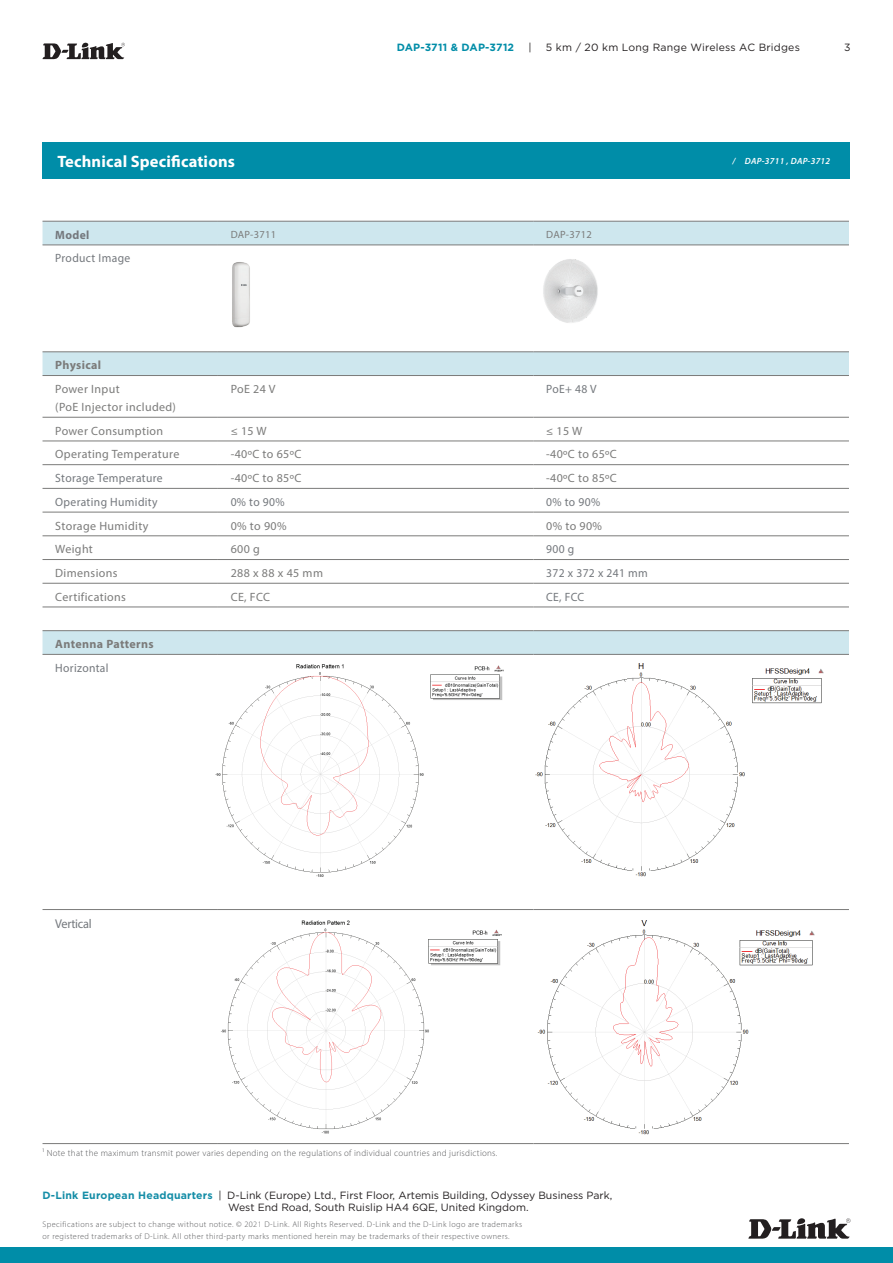
<style>
.page{position:relative;width:893px;height:1263px;background:#fff}
.page>*{position:absolute;margin:0;border:0;box-sizing:border-box;transform-origin:0 0}
.t1{font:700 16.5px "Myriad Pro";letter-spacing:.01em;color:#fff}
.t2{font:12.75px "Myriad Pro";letter-spacing:-.02em;color:#74787d}
.t3{font:12px/18px "Myriad Pro";letter-spacing:.03em;color:#7b7b7a}
.t4{font:12px "Myriad Pro";letter-spacing:.03em;color:#74787d}
.t5{font:700 12px "Myriad Pro";letter-spacing:.03em;color:#7b7b7a}
.t6{font:700 12px "Myriad Pro";letter-spacing:.03em;color:#74787d}
.t7{font:10.5px/12.6px "Gotham";color:#231f20}
.t8{font:10.5px "Gotham";letter-spacing:.02em;color:#231f20}
.t9{font:700 10.5px "Gotham";letter-spacing:.02em;color:#008da8}
.t10{font:10.5px "Myriad Pro";letter-spacing:.03em;color:#7b7b7a}
.t11{font:300 9px "Myriad Pro";letter-spacing:.03em;color:#57585a}
.t12{font:italic 600 9px "Myriad Pro";letter-spacing:.03em;color:#fff}
.t13{font:300 8.25px/12px "Myriad Pro";letter-spacing:.05em;color:#57585a}
.s1{font-weight:700;color:#148da7}
</style>
<div class="page">
<svg style="left:42px;top:43px;width:83px;height:16px"></svg>
<div style="left:0;top:1248px;width:893px;height:15px;background:#008da8"></div>
<svg style="left:43px;top:222px;width:806px;height:432px"></svg>
<svg style="left:43px;top:246px;width:175px;height:408px"></svg>
<hr style="left:43px;top:221px;width:175px;height:1px;background:#7b7b7a">
<hr style="left:218px;top:221px;width:315px;height:1px;background:#7b7b7a">
<hr style="left:533px;top:221px;width:316px;height:1px;background:#7b7b7a">
<hr style="left:43px;top:245px;width:175px;height:1px;background:#7b7b7a">
<hr style="left:218px;top:245px;width:315px;height:1px;background:#7b7b7a">
<hr style="left:533px;top:245px;width:316px;height:1px;background:#7b7b7a">
<hr style="left:43px;top:630px;width:175px;height:1px;background:#7b7b7a">
<hr style="left:218px;top:630px;width:315px;height:1px;background:#7b7b7a">
<hr style="left:533px;top:630px;width:316px;height:1px;background:#7b7b7a">
<hr style="left:43px;top:654px;width:175px;height:1px;background:#7b7b7a">
<hr style="left:218px;top:654px;width:315px;height:1px;background:#7b7b7a">
<hr style="left:533px;top:654px;width:316px;height:1px;background:#7b7b7a">
<hr style="left:43px;top:909px;width:175px;height:1px;background:#7b7b7a">
<hr style="left:218px;top:909px;width:315px;height:1px;background:#7b7b7a">
<hr style="left:533px;top:909px;width:316px;height:1px;background:#7b7b7a">
<hr style="left:43px;top:1143px;width:175px;height:1px;background:#7b7b7a">
<hr style="left:218px;top:1143px;width:315px;height:1px;background:#7b7b7a">
<hr style="left:533px;top:1143px;width:316px;height:1px;background:#7b7b7a">
<hr style="left:218px;top:583px;width:315px;height:1px;background:#7b7b7a">
<hr style="left:533px;top:583px;width:316px;height:1px;background:#7b7b7a">
<hr style="left:218px;top:607px;width:315px;height:1px;background:#7b7b7a">
<hr style="left:533px;top:607px;width:316px;height:1px;background:#7b7b7a">
<hr style="left:218px;top:512px;width:315px;height:1px;background:#7b7b7a">
<hr style="left:533px;top:512px;width:316px;height:1px;background:#7b7b7a">
<hr style="left:218px;top:535px;width:315px;height:1px;background:#7b7b7a">
<hr style="left:533px;top:535px;width:316px;height:1px;background:#7b7b7a">
<hr style="left:218px;top:464px;width:315px;height:1px;background:#7b7b7a">
<hr style="left:533px;top:464px;width:316px;height:1px;background:#7b7b7a">
<hr style="left:218px;top:488px;width:315px;height:1px;background:#7b7b7a">
<hr style="left:533px;top:488px;width:316px;height:1px;background:#7b7b7a">
<hr style="left:218px;top:417px;width:315px;height:1px;background:#7b7b7a">
<hr style="left:533px;top:417px;width:316px;height:1px;background:#7b7b7a">
<hr style="left:218px;top:441px;width:315px;height:1px;background:#7b7b7a">
<hr style="left:533px;top:441px;width:316px;height:1px;background:#7b7b7a">
<hr style="left:43px;top:352px;width:175px;height:1px;background:#7b7b7a">
<hr style="left:218px;top:352px;width:315px;height:1px;background:#7b7b7a">
<hr style="left:533px;top:352px;width:316px;height:1px;background:#7b7b7a">
<hr style="left:43px;top:375px;width:175px;height:1px;background:#7b7b7a">
<hr style="left:218px;top:375px;width:315px;height:1px;background:#7b7b7a">
<hr style="left:533px;top:375px;width:316px;height:1px;background:#7b7b7a">
<hr style="left:43px;top:417px;width:175px;height:1px;background:#7b7b7a">
<hr style="left:43px;top:441px;width:175px;height:1px;background:#7b7b7a">
<hr style="left:43px;top:464px;width:175px;height:1px;background:#7b7b7a">
<hr style="left:43px;top:488px;width:175px;height:1px;background:#7b7b7a">
<hr style="left:43px;top:512px;width:175px;height:1px;background:#7b7b7a">
<hr style="left:43px;top:535px;width:175px;height:1px;background:#7b7b7a">
<hr style="left:43px;top:559px;width:175px;height:1px;background:#7b7b7a">
<hr style="left:218px;top:559px;width:315px;height:1px;background:#7b7b7a">
<hr style="left:533px;top:559px;width:316px;height:1px;background:#7b7b7a">
<hr style="left:43px;top:583px;width:175px;height:1px;background:#7b7b7a">
<hr style="left:43px;top:607px;width:175px;height:1px;background:#7b7b7a">
<div style="left:43px;top:142px;width:807px;height:37px;background:#008da8"></div>
<img style="left:539px;top:255px;width:63px;height:72px">
<img style="left:229px;top:258px;width:25px;height:72px">
<img style="left:215px;top:664px;width:209px;height:213px">
<img style="left:414px;top:664px;width:90px;height:47px">
<img style="left:535px;top:663px;width:210px;height:214px">
<img style="left:740px;top:667px;width:84px;height:45px">
<img style="left:221px;top:920px;width:208px;height:214px">
<img style="left:537px;top:920px;width:212px;height:215px">
<img style="left:733px;top:929px;width:82px;height:40px">
<img style="left:423px;top:929px;width:79px;height:49px">
<svg style="left:748px;top:1218px;width:102px;height:21px"></svg>
<p class="t9" style="left:397px;top:40px;width:119px">DAP-3711 &amp; DAP-3712</p>
<p class="t7" style="left:528px;top:41px;width:5px">|</p>
<p class="t8" style="left:546px;top:40px;width:255px">5 km / 20 km Long Range Wireless AC Bridges</p>
<p class="t7" style="left:844px;top:41px;width:8px">3</p>
<h1 class="t1" style="left:57px;top:151px;width:179px">Technical Specifications</h1>
<p class="t12" style="left:732px;top:155px;width:99px">/ DAP-3711 , DAP-3712</p>
<h3 class="t6" style="left:55px;top:227px;width:36px">Model</h3>
<p class="t10" style="left:231px;top:228px;width:47px">DAP-3711</p>
<p class="t10" style="left:546px;top:228px;width:47px">DAP-3712</p>
<h3 class="t4" style="left:55px;top:251px;width:77px">Product Image</h3>
<h3 class="t5" style="left:55px;top:357px;width:47px">Physical</h3>
<h3 class="t3" style="left:55px;top:380px;width:122px">Power Input<br>(PoE Injector included)</h3>
<h3 class="t3" style="left:231px;top:380px;width:46px">PoE 24 V</h3>
<h3 class="t4" style="left:546px;top:382px;width:52px">PoE+ 48 V</h3>
<h3 class="t3" style="left:55px;top:421px;width:109px">Power Consumption</h3>
<h3 class="t3" style="left:231px;top:421px;width:38px">≤ 15 W</h3>
<h3 class="t3" style="left:546px;top:421px;width:38px">≤ 15 W</h3>
<h3 class="t3" style="left:55px;top:445px;width:126px">Operating Temperature</h3>
<h3 class="t3" style="left:231px;top:445px;width:72px">-40ºC to 65ºC</h3>
<h3 class="t3" style="left:546px;top:445px;width:72px">-40ºC to 65ºC</h3>
<h3 class="t4" style="left:55px;top:471px;width:109px">Storage Temperature</h3>
<h3 class="t3" style="left:231px;top:469px;width:72px">-40ºC to 85ºC</h3>
<h3 class="t3" style="left:546px;top:469px;width:72px">-40ºC to 85ºC</h3>
<h3 class="t4" style="left:55px;top:494px;width:104px">Operating Humidity</h3>
<h3 class="t4" style="left:231px;top:494px;width:55px">0% to 90%</h3>
<h3 class="t4" style="left:546px;top:494px;width:55px">0% to 90%</h3>
<h3 class="t3" style="left:55px;top:516px;width:95px">Storage Humidity</h3>
<h3 class="t3" style="left:231px;top:516px;width:57px">0% to 90%</h3>
<h3 class="t3" style="left:546px;top:516px;width:57px">0% to 90%</h3>
<h3 class="t3" style="left:55px;top:540px;width:39px">Weight</h3>
<h3 class="t3" style="left:231px;top:540px;width:31px">600 g</h3>
<h3 class="t4" style="left:546px;top:542px;width:30px">900 g</h3>
<h3 class="t3" style="left:55px;top:564px;width:64px">Dimensions</h3>
<h3 class="t3" style="left:231px;top:564px;width:94px">288 x 88 x 45 mm</h3>
<h3 class="t4" style="left:546px;top:566px;width:103px">372 x 372 x 241 mm</h3>
<h3 class="t3" style="left:55px;top:587px;width:72px">Certifications</h3>
<h3 class="t3" style="left:231px;top:587px;width:41px">CE, FCC</h3>
<h3 class="t4" style="left:546px;top:589px;width:40px">CE, FCC</h3>
<h3 class="t5" style="left:55px;top:636px;width:100px">Antenna Patterns</h3>
<h3 class="t4" style="left:55px;top:660px;width:55px">Horizontal</h3>
<h2 class="t2" style="left:55px;top:915px;width:38px">Vertical</h2>
<p class="t11" style="left:43px;top:1148px;width:456px">¹ Note that the maximum transmit power varies depending on the regulations of individual countries and jurisdictions.</p>
<p class="t7" style="left:228px;top:1188px;width:386px;text-indent:-186px"><span class="s1">D-Link European Headquarters</span> | D-Link (Europe) Ltd., First Floor, Artemis Building, Odyssey Business Park,<br>West End Road, South Ruislip HA4 6QE, United Kingdom.</p>
<p class="t13" style="left:43px;top:1218px;width:481px">Specifications are subject to change without notice. © 2021 D-Link. All Rights Reserved. D-Link and the D-Link logo are trademarks or registered trademarks of D-Link. All other third-party marks mentioned herein may be trademarks of their respective owners.</p>
</div>
